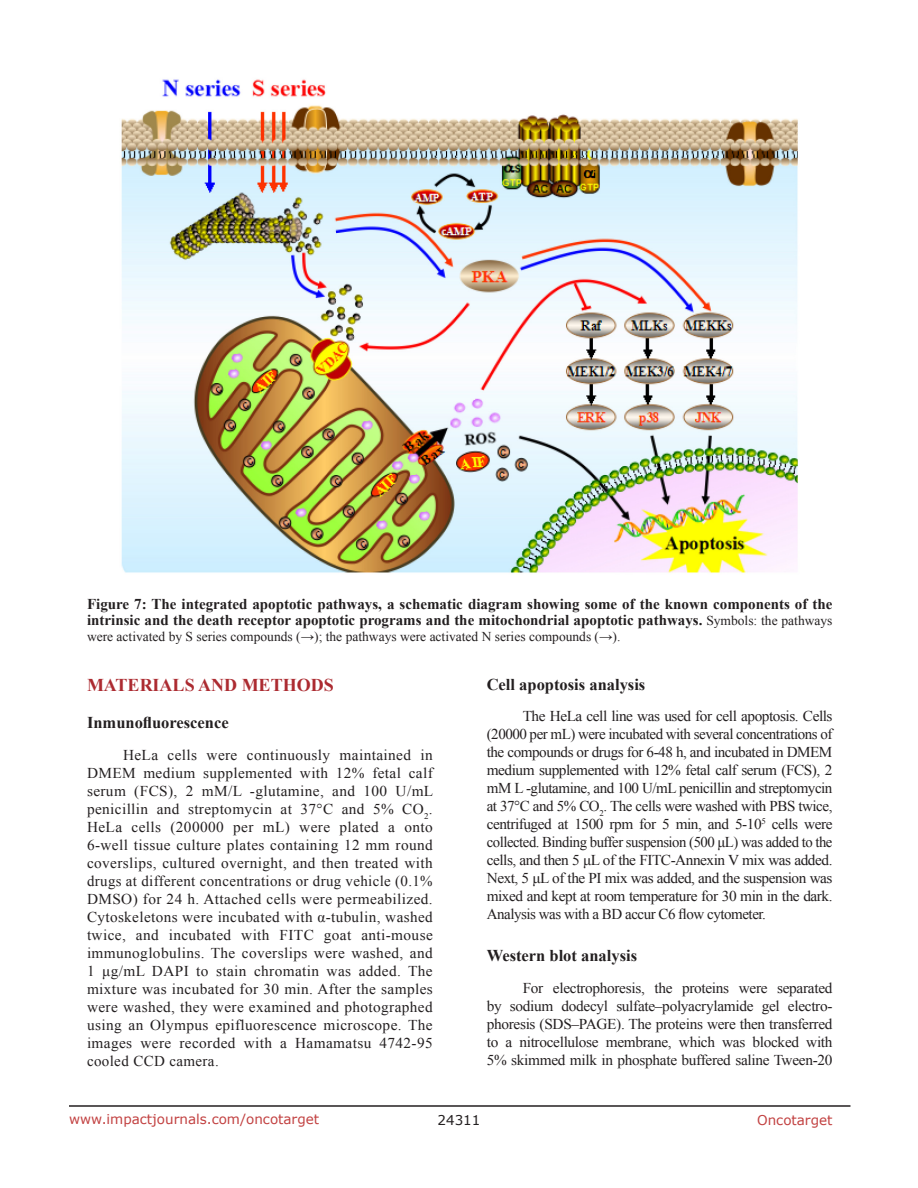
<style>
.page{position:relative;width:918px;height:1188px;background:#fff}
.page>*{position:absolute;margin:0;border:0;box-sizing:border-box;transform-origin:0 0}
.Heading{font:700 18px "Times New Roman";color:#ac2b31}
.SubHeading{font:700 16.5px "Times New Roman";color:#231f20}
.SubHeading_no{font:700 16.5px "Times New Roman";color:#231f20}
.BodyText{font:15px/18px "Times New Roman";letter-spacing:-.02em;color:#231f20;text-align:justify}
.figuretext{font:700 15px/16.2px "Times New Roman";color:#231f20}
.figuretext-2{font:13.5px "Times New Roman";color:#231f20}
.t1{font:13.5px "Verdana";color:#c24141}
.t2{font:13.5px "Verdana";color:#231f20}
.s1{font-weight:400;font-size:13.5px}
</style>
<div class="page">
<hr style="left:69px;top:1105px;width:781px;height:2px;background:#231f20">
<img style="left:121px;top:79px;width:677px;height:494px">
<p class="figuretext" style="left:87px;top:595px;width:747px">Figure 7: The integrated apoptotic pathways, a schematic diagram showing some of the known components of the intrinsic and the death receptor apoptotic programs and the mitochondrial apoptotic pathways. <span class="s1">Symbols: the pathways</span></p>
<p class="figuretext-2" style="left:87px;top:627px;width:535px">were activated by S series compounds (→); the pathways were activated N series compounds (→).</p>
<p class="Heading" style="left:87px;top:672px;width:248px">MATERIALS AND METHODS</p>
<p class="SubHeading_no" style="left:87px;top:712px;width:143px">Inmunofluorescence</p>
<p class="BodyText" style="left:87px;top:746px;width:348px;text-indent:36px">HeLa cells were continuously maintained in DMEM medium supplemented with 12% fetal calf serum (FCS), 2 mM/L -glutamine, and 100 U/mL penicillin and streptomycin at 37°C and 5% CO<sub>2</sub>.<br>HeLa cells (200000 per mL) were plated a onto 6-well tissue culture plates containing 12 mm round coverslips, cultured overnight, and then treated with drugs at different concentrations or drug vehicle (0.1% DMSO) for 24 h. Attached cells were permeabilized.<br>Cytoskeletons were incubated with α-tubulin, washed twice, and incubated with FITC goat anti-mouse immunoglobulins. The coverslips were washed, and 1 μg/mL DAPI to stain chromatin was added. The mixture was incubated for 30 min. After the samples were washed, they were examined and photographed using an Olympus epifluorescence microscope. The images were recorded with a Hamamatsu 4742-95 cooled CCD camera.</p>
<p class="SubHeading" style="left:487px;top:673px;width:160px">Cell apoptosis analysis</p>
<p class="BodyText" style="left:487px;top:707px;width:347px;text-indent:36px">The HeLa cell line was used for cell apoptosis. Cells (20000 per mL) were incubated with several concentrations of the compounds or drugs for 6-48 h, and incubated in DMEM medium supplemented with 12% fetal calf serum (FCS), 2 mM L -glutamine, and 100 U/mL penicillin and streptomycin at 37°C and 5% CO<sub>2</sub>. The cells were washed with PBS twice, centrifuged at 1500 rpm for 5 min, and 5-10<sup>5</sup> cells were collected. Binding buffer suspension (500 μL) was added to the cells, and then 5 μL of the FITC-Annexin V mix was added.<br>Next, 5 μL of the PI mix was added, and the suspension was mixed and kept at room temperature for 30 min in the dark.<br>Analysis was with a BD accur C6 flow cytometer.</p>
<p class="SubHeading" style="left:487px;top:945px;width:152px">Western blot analysis</p>
<p class="BodyText" style="left:487px;top:979px;width:347px;text-indent:36px">For electrophoresis, the proteins were separated by sodium dodecyl sulfate–polyacrylamide gel electro&shy;phoresis (SDS–PAGE). The proteins were then transferred to a nitrocellulose membrane, which was blocked with 5% skimmed milk in phosphate buffered saline Tween-20</p>
<p class="t1" style="left:69px;top:1110px;width:252px">www.impactjournals.com/oncotarget</p>
<p class="t2" style="left:438px;top:1111px;width:44px">24311</p>
<p class="t1" style="left:757px;top:1111px;width:77px">Oncotarget</p>
</div>
